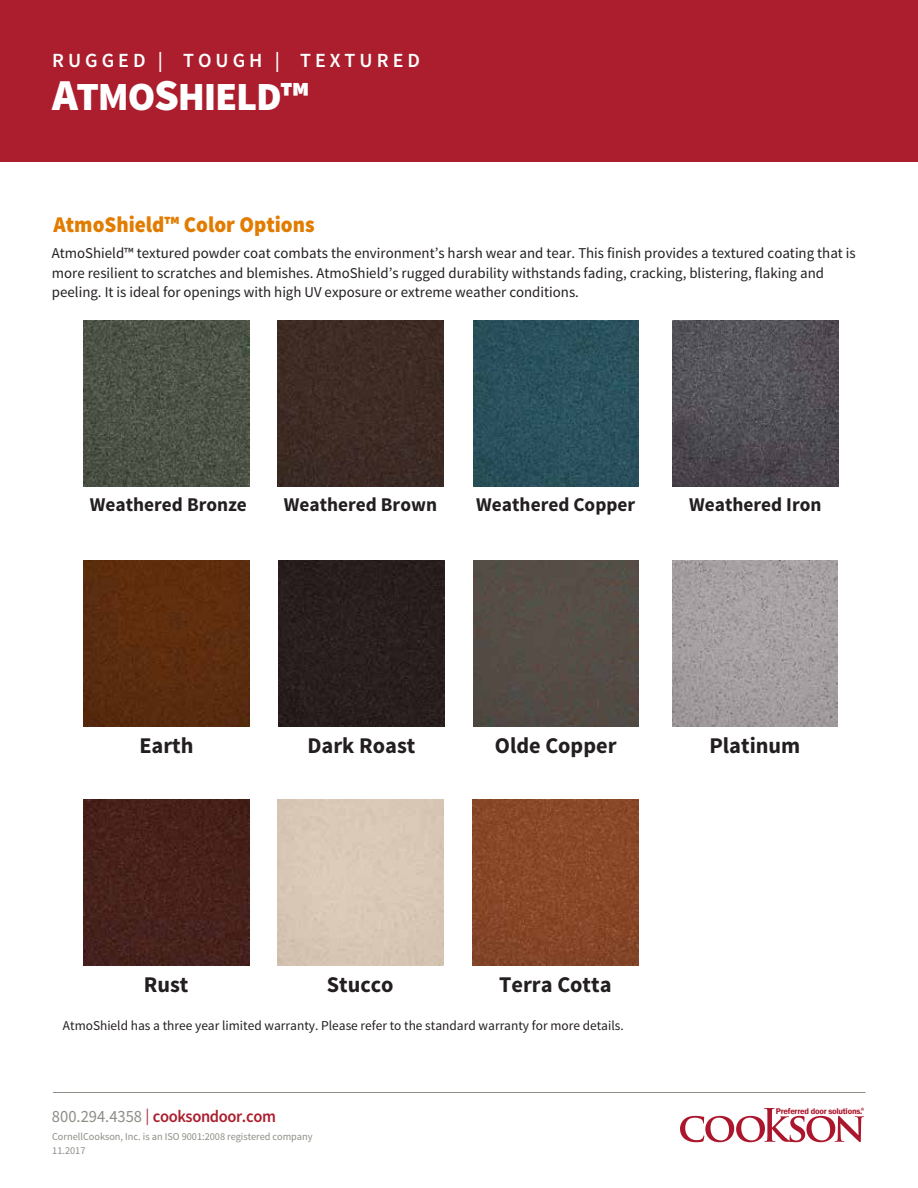
<style>
.page{position:relative;width:918px;height:1188px;background:#fff}
.page>*{position:absolute;margin:0;border:0;box-sizing:border-box;transform-origin:0 0}
.t1{font:900 39.9px "Source Sans Pro";letter-spacing:-.03em;color:#fff}
.t2{font:700 22.5px "Source Sans Pro";color:#231f20}
.t3{font:900 22.5px "Source Sans Pro";color:#e27c00;scale:.94 1}
.t4{font:600 20.1px "Source Sans Pro";letter-spacing:.2em;color:#fff}
.t5{font:700 19.5px "Source Sans Pro";color:#231f20}
.t6{font:600 17.25px "Source Sans Pro";letter-spacing:-.025em;color:#ab1e2d;scale:.96 1}
.t7{font:15px/19.5px "Source Sans Pro";color:#231f20}
.t8{font:13.5px "Source Sans Pro";color:#231f20}
.t9{font:10.5px/14.1px "Source Sans Pro";color:#8d8e86}
.t10{font:600 8.55px "Franklin Gothic";letter-spacing:-.02em;color:#ac162c}
.s1{font-size:44.25px}
.s2{font-weight:400;color:#8d8e86}
.s3{font-weight:400;font-size:16.5px}
</style>
<div class="page">
<div style="left:0;top:0;width:918px;height:162px;background:#ac1e2d"></div>
<img style="left:84px;top:321px;width:165px;height:165px">
<div style="left:278px;top:321px;width:166px;height:165px;background:#3e2b25"></div>
<img style="left:473px;top:321px;width:166px;height:166px">
<div style="left:279px;top:560px;width:166px;height:166px;background:#281e1d"></div>
<div style="left:84px;top:561px;width:165px;height:165px;background:#5c2d0e"></div>
<img style="left:673px;top:321px;width:165px;height:165px">
<div style="left:473px;top:561px;width:166px;height:165px;background:#544c46"></div>
<img style="left:672px;top:561px;width:166px;height:166px">
<img style="left:84px;top:800px;width:165px;height:165px">
<img style="left:473px;top:800px;width:165px;height:165px">
<hr style="left:53px;top:1092px;width:813px;height:1px;background:#8d8e86">
<svg style="left:680px;top:1108px;width:184px;height:34px"></svg>
<h3 class="t4" style="left:52px;top:48px;width:369px">RUGGED | TOUGH | TEXTURED</h3>
<h1 class="t1" style="left:52px;top:70px;width:258px"><span class="s1">A</span>TMO<span class="s1">S</span>HIELD™</h1>
<h2 class="t3" style="left:54px;top:210px;width:279px">AtmoShield™ Color Options</h2>
<p class="t7" style="left:52px;top:244px;width:805px">AtmoShield™ textured powder coat combats the environment’s harsh wear and tear. This finish provides a textured coating that is more resilient to scratches and blemishes. AtmoShield’s rugged durability withstands fading, cracking, blistering, flaking and peeling. It is ideal for openings with high UV exposure or extreme weather conditions.</p>
<h3 class="t5" style="left:90px;top:492px;width:159px">Weathered Bronze</h3>
<h3 class="t5" style="left:284px;top:492px;width:155px">Weathered Brown</h3>
<h3 class="t5" style="left:476px;top:492px;width:160px">Weathered Copper</h3>
<h3 class="t5" style="left:689px;top:492px;width:134px">Weathered Iron</h3>
<h2 class="t2" style="left:139px;top:731px;width:56px">Earth</h2>
<h2 class="t2" style="left:307px;top:731px;width:110px">Dark Roast</h2>
<h2 class="t2" style="left:495px;top:731px;width:123px">Olde Copper</h2>
<h2 class="t2" style="left:709px;top:731px;width:92px">Platinum</h2>
<h2 class="t2" style="left:144px;top:970px;width:46px">Rust</h2>
<h2 class="t2" style="left:327px;top:970px;width:68px">Stucco</h2>
<h2 class="t2" style="left:499px;top:970px;width:114px">Terra Cotta</h2>
<p class="t8" style="left:63px;top:1017px;width:562px">AtmoShield has a three year limited warranty. Please refer to the standard warranty for more details.</p>
<p class="t6" style="left:52px;top:1105px;width:235px"><span class="s2">800.294.4358</span> <span class="s3">|</span> cooksondoor.com</p>
<p class="t9" style="left:52px;top:1129px;width:262px">CornellCookson, Inc. is an ISO 9001:2008 registered company<br>11.2017</p>
<p class="t10" style="left:776px;top:1106px;width:88px">Preferred door solutions.</p>
</div>
